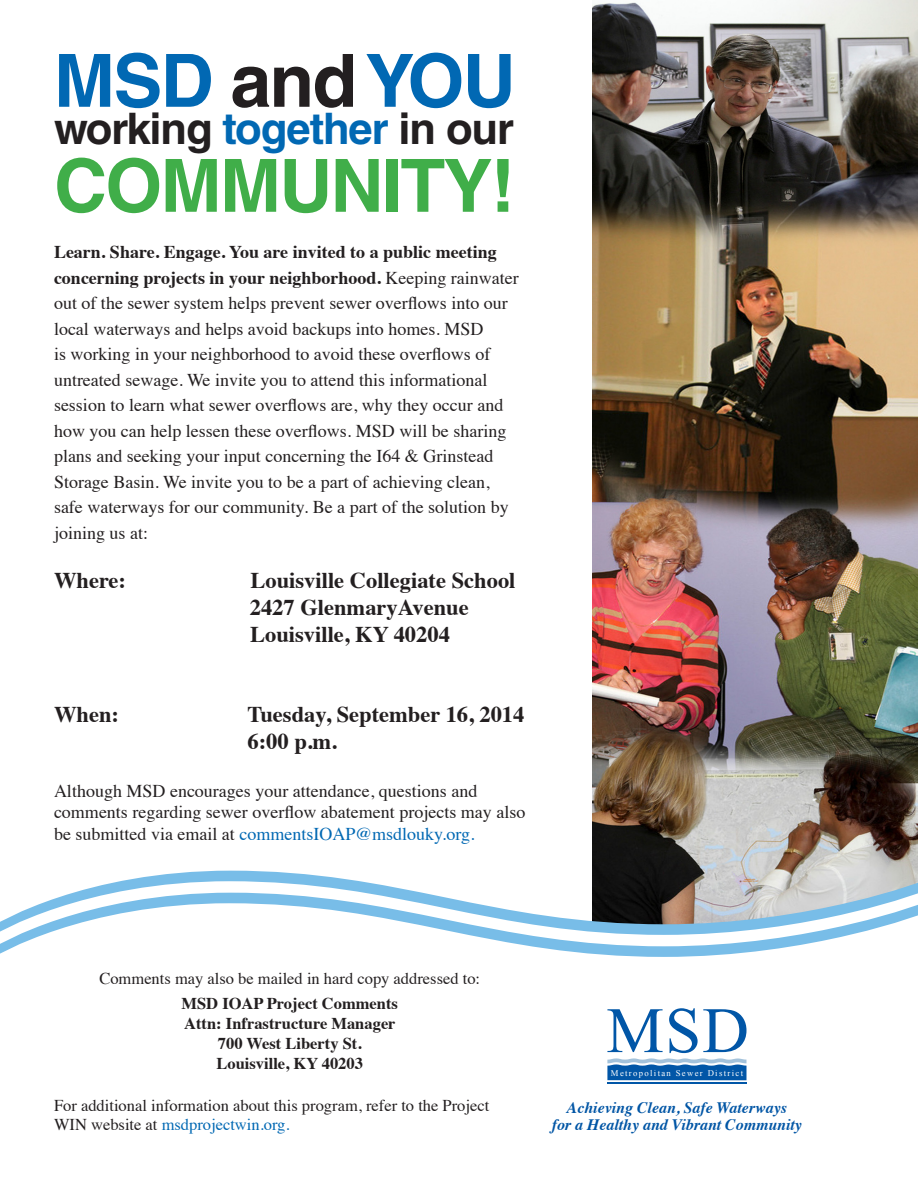
<style>
.page{position:relative;width:918px;height:1188px;background:#fff}
.page>*{position:absolute;margin:0;border:0;box-sizing:border-box;transform-origin:0 0}
.t1{font:700 73.5px "Helvetica LT Std";letter-spacing:-.025em;color:#40ae49}
.t2{font:700 73.5px "Helvetica LT Std";letter-spacing:-.025em;color:#0168b3}
.t3{font:64.65px "Times New Roman";color:#0156a7}
.t4{font:700 43.5px "Helvetica LT Std";letter-spacing:-.025em;color:#231f20}
.t5{font:700 22.5px "Times";color:#231f20}
.t6{font:18px/25.5px "Times";color:#231f20}
.t7{font:16.5px/19.8px "Times";color:#231f20}
.t8{font:700 16.5px "Times";color:#231f20}
.t9{font:italic 700 15.9px/17.1px "Times";color:#0155a5;text-align:center}
.t10{font:8.7px "Times New Roman";letter-spacing:.155em;color:#fff}
.s1{color:#231f20}
.s2{color:#0168b3}
.s3{font-weight:700}
</style>
<div class="page">
<img style="left:592px;top:1px;width:326px;height:870px">
<svg style="left:121px;top:871px;width:797px;height:10px"></svg>
<svg style="left:73px;top:881px;width:845px;height:12px"></svg>
<svg style="left:43px;top:893px;width:875px;height:10px"></svg>
<svg style="left:0;top:903px;width:918px;height:181px"></svg>
<svg style="left:607px;top:1058px;width:139px;height:22px;background:#4382bd"></svg>
<hr style="left:607px;top:1082px;width:139px;height:2px;background:#0156a7">
<p class="t2" style="left:54px;top:36px;width:463px">MSD <span class="s1">and</span> YOU</p>
<p class="t4" style="left:54px;top:102px;width:461px">working <span class="s2">together</span> in our</p>
<p class="t1" style="left:54px;top:141px;width:463px">COMMUNITY!</p>
<p class="t6" style="left:54px;top:238px;width:466px"><span class="s3">Learn. Share. Engage. You are invited to a public meeting concerning projects in your neighborhood.</span> Keeping rainwater out of the sewer system helps prevent sewer overflows into our local waterways and helps avoid backups into homes. MSD<br>is working in your neighborhood to avoid these overflows of untreated sewage. We invite you to attend this informational session to learn what sewer overflows are, why they occur and how you can help lessen these overflows. MSD will be sharing plans and seeking your input concerning the I64 &amp; Grinstead Storage Basin. We invite you to be a part of achieving clean, safe waterways for our community. Be a part of the solution by joining us at:</p>
<p class="t5" style="left:54px;top:559px;width:74px">Where:</p>
<p class="t5" style="left:250px;top:559px;width:267px">Louisville Collegiate School</p>
<p class="t5" style="left:250px;top:586px;width:220px">2427 GlenmaryAvenue</p>
<p class="t5" style="left:250px;top:613px;width:201px">Louisville, KY 40204</p>
<p class="t5" style="left:54px;top:693px;width:67px">When:</p>
<p class="t5" style="left:248px;top:693px;width:278px">Tuesday, September 16, 2014</p>
<p class="t5" style="left:248px;top:720px;width:91px">6:00 p.m.</p>
<p class="t6" style="left:54px;top:778px;width:473px;line-height:21.6px">Although MSD encourages your attendance, questions and comments regarding sewer overflow abatement projects may also be submitted via email at <span class="s2">commentsIOAP@msdlouky.org.</span></p>
<p class="t7" style="left:99px;top:967px;width:382px">Comments may also be mailed in hard copy addressed to:</p>
<p class="t8" style="left:182px;top:988px;width:218px">MSD IOAP Project Comments</p>
<p class="t8" style="left:184px;top:1008px;width:213px">Attn: Infrastructure Manager</p>
<p class="t8" style="left:218px;top:1027px;width:145px">700 West Liberty St.</p>
<p class="t8" style="left:217px;top:1047px;width:148px">Louisville, KY 40203</p>
<p class="t7" style="left:54px;top:1094px;width:437px">For additional information about this program, refer to the Project<br>WIN website at <span class="s2">msdprojectwin.org.</span></p>
<p class="t9" style="left:552px;top:1098px;width:252px">Achieving Clean, Safe Waterways<br>for a Healthy and Vibrant Community</p>
<p class="t3" style="left:606px;top:987px;width:144px">MSD</p>
<p class="t10" style="left:611px;top:1067px;width:134px">Metropolitan Sewer District</p>
</div>
